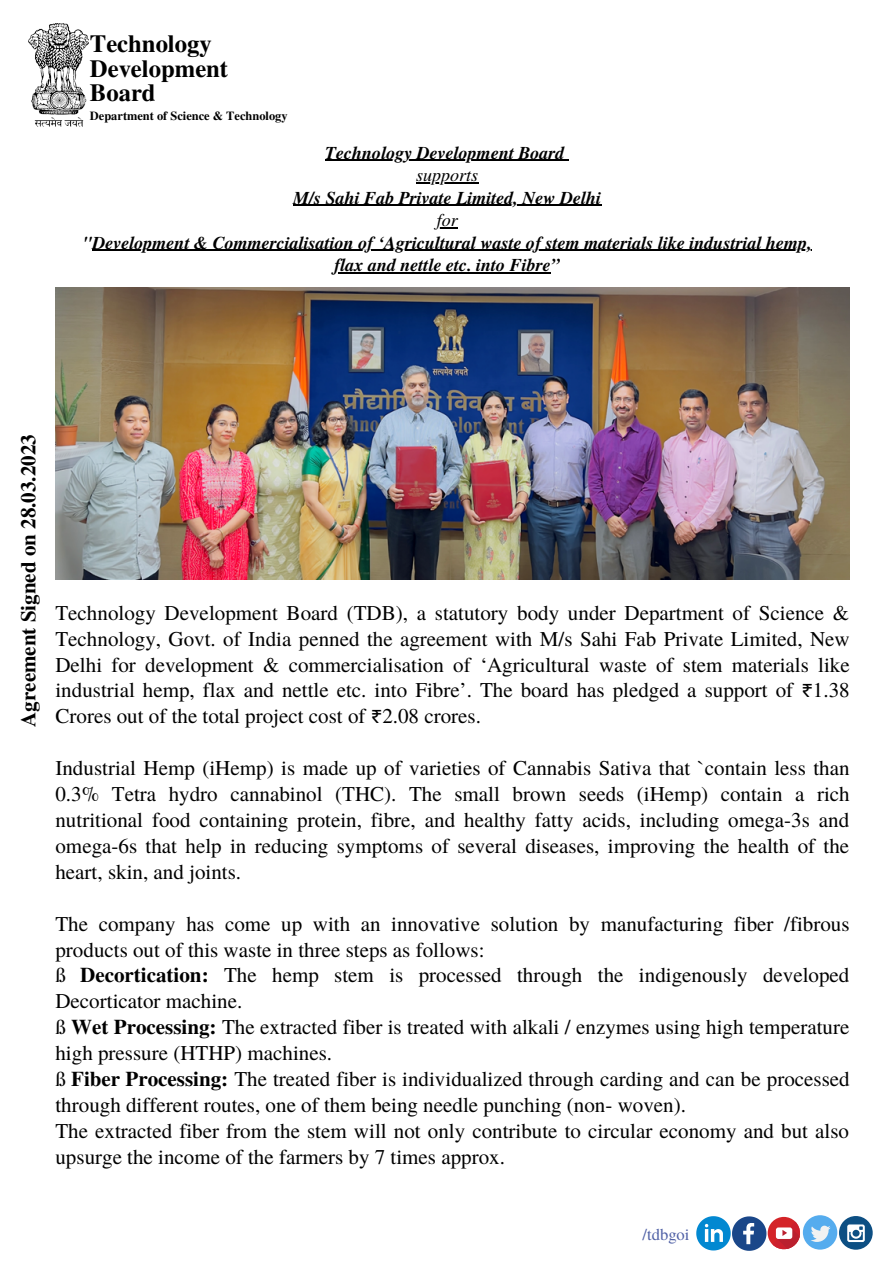
<style>
.page{position:relative;width:894px;height:1264px;background:#fff}
.page>*{position:absolute;margin:0;border:0;box-sizing:border-box;transform-origin:0 0}
.t1{font:700 24.6px/24.6px "Te X Gyre Termes";color:#000}
.t2{font:21px/26px "Te X Gyre Termes";color:#000;text-align:justify}
.t3{font:700 21px "Te X Gyre Termes";color:#000}
.t4{font:italic 700 18px/22.5px "Te X Gyre Termes";color:#000;text-align:center}
.t5{font:italic 18px "Te X Gyre Termes";color:#000}
.t6{font:16.5px "Te X Gyre Termes";color:#5061a6}
.t7{font:700 12.45px "Te X Gyre Termes";color:#000}
.s1{font-family:"Noto Sans Gurmukhi"}
.s2{font-weight:700}
</style>
<div class="page">
<svg style="left:696px;top:1216px;width:70px;height:34px"></svg>
<svg style="left:838px;top:1215px;width:34px;height:34px"></svg>
<svg style="left:847px;top:1224px;width:17px;height:17px"></svg>
<div style="left:802px;top:1215px;width:35px;height:34px;background:#55acee;border-radius:50%"></div>
<svg style="left:811px;top:1225px;width:19px;height:16px"></svg>
<svg style="left:767px;top:1216px;width:32px;height:33px"></svg>
<svg style="left:772px;top:1221px;width:28px;height:29px"></svg>
<img style="left:29px;top:24px;width:59px;height:102px">
<img style="left:55px;top:288px;width:794px;height:291px">
<hr style="left:325px;top:160px;width:239px;height:1px;background:#000">
<hr style="left:416px;top:182px;width:62px;height:1px;background:#000">
<hr style="left:293px;top:205px;width:308px;height:1px;background:#000">
<svg style="left:439px;top:227px;width:18px;height:1px"></svg>
<hr style="left:92px;top:250px;width:719px;height:1px;background:#000">
<hr style="left:334px;top:272px;width:216px;height:1px;background:#000">
<p class="t1" style="left:90px;top:30px;width:140px">Technology<br>Development<br>Board</p>
<p class="t7" style="left:90px;top:106px;width:199px">Department of Science &amp; Technology</p>
<p class="t4" style="left:325px;top:140px;width:241px">Technology Development Board</p>
<p class="t5" style="left:416px;top:162px;width:64px">supports</p>
<p class="t4" style="left:293px;top:185px;width:309px">M/s Sahi Fab Private Limited, New Delhi</p>
<p class="t5" style="left:436px;top:207px;width:23px">for</p>
<p class="t4" style="left:82px;top:230px;width:730px">"Development &amp; Commercialisation of ‘Agricultural waste of stem materials like industrial hemp, flax and nettle etc. into Fibre”</p>
<p class="t3" style="left:12px;top:726px;width:294px;rotate:-90deg">Agreement Signed on 28.03.2023</p>
<p class="t2" style="left:55px;top:598px;width:795px">Technology Development Board (TDB), a statutory body under Department of Science &amp; Technology, Govt. of India penned the agreement with M/s Sahi Fab Private Limited, New Delhi for development &amp; commercialisation of ‘Agricultural waste of stem materials like industrial hemp, flax and nettle etc. into Fibre’. The board has pledged a support of <span class="s1">₹</span>1.38<br>Crores out of the total project cost of <span class="s1">₹</span>2.08 crores.</p>
<p class="t2" style="left:55px;top:754px;width:795px">Industrial Hemp (iHemp) is made up of varieties of Cannabis Sativa that `contain less than 0.3% Tetra hydro cannabinol (THC). The small brown seeds (iHemp) contain a rich nutritional food containing protein, fibre, and healthy fatty acids, including omega-3s and omega-6s that help in reducing symptoms of several diseases, improving the health of the heart, skin, and joints.</p>
<p class="t2" style="left:55px;top:909px;width:795px;text-align:left">The company has come up with an innovative solution by manufacturing fiber /fibrous products out of this waste in three steps as follows:<br>ß <span class="s2">Decortication:</span> The hemp stem is processed through the indigenously developed Decorticator machine.<br>ß <span class="s2">Wet Processing:</span> The extracted fiber is treated with alkali / enzymes using high temperature high pressure (HTHP) machines.<br>ß <span class="s2">Fiber Processing:</span> The treated fiber is individualized through carding and can be processed through different routes, one of them being needle punching (non- woven).<br>The extracted fiber from the stem will not only contribute to circular economy and but also upsurge the income of the farmers by 7 times approx.</p>
<p class="t6" style="left:642px;top:1222px;width:48px">/tdbgoi</p>
</div>
